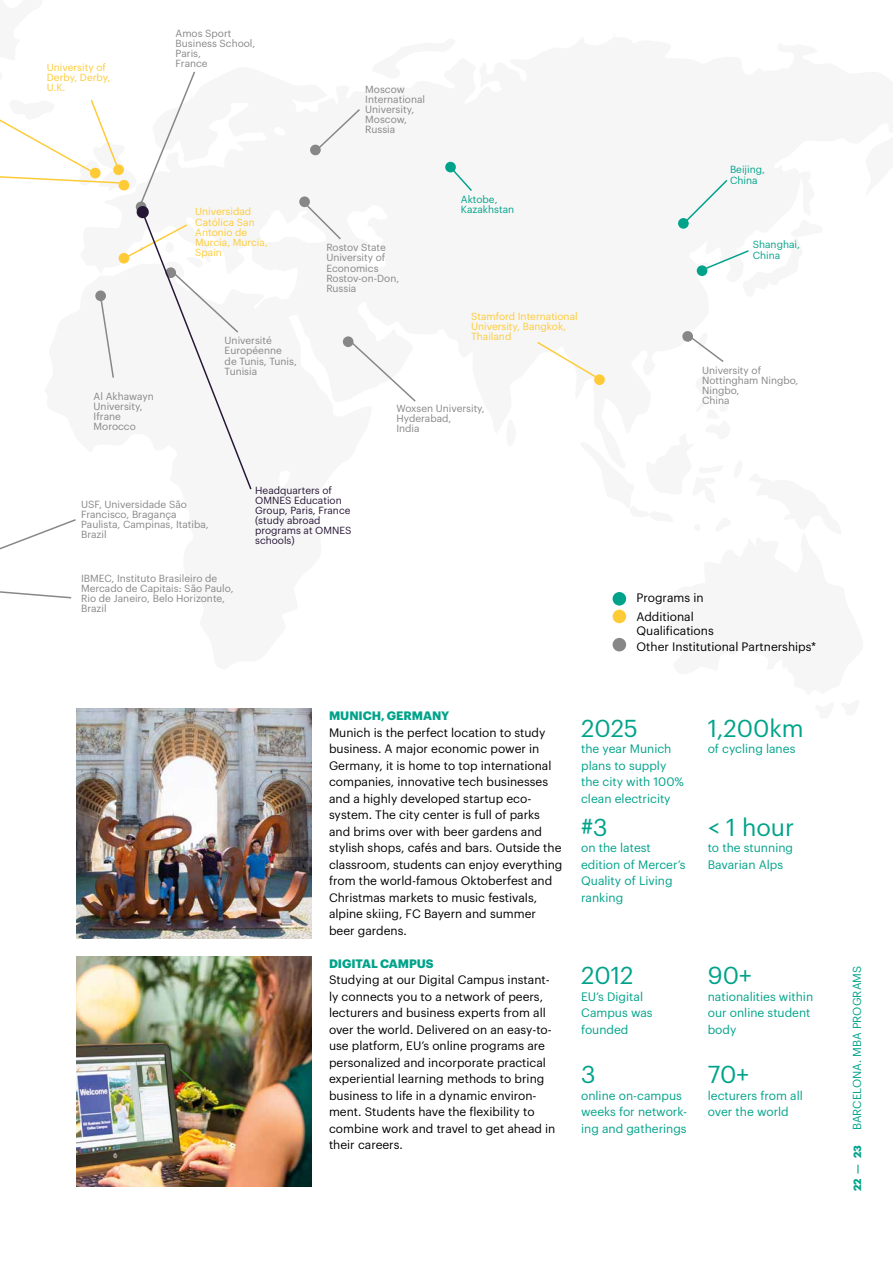
<style>
.page{position:relative;width:893px;height:1263px;background:#fff}
.page>*{position:absolute;margin:0;border:0;box-sizing:border-box;transform-origin:0 0}
.t1{font:24px "Graphik";color:#00a38a}
.t2{font:12px/16.5px "Graphik";color:#000}
.t3{font:12px/16.5px "Graphik";color:#00a38a}
.t4{font:700 12px "Graphik";letter-spacing:-.005em;color:#00a38a}
.t5{font:11.4px "Graphik";color:#00a38a}
.t6{font:700 10.35px "Graphik";color:#00a38a}
.t7{font:10.05px/10.1px "Graphik";color:#878787}
.t8{font:10.05px/10.1px "Graphik";color:#fecb37}
.t9{font:10.05px/10.1px "Graphik";color:#271736}
.t10{font:10.05px/11.6px "Graphik";color:#00a38a}
</style>
<div class="page">
<div style="left:310px;top:145px;width:11px;height:10px;background:#878787;border-radius:50%"></div>
<div style="left:299px;top:196px;width:11px;height:11px;background:#878787;border-radius:50%"></div>
<svg style="left:678px;top:218px;width:11px;height:11px"></svg>
<svg style="left:303px;top:201px;width:38px;height:39px"></svg>
<svg style="left:315px;top:109px;width:45px;height:43px"></svg>
<svg style="left:682px;top:179px;width:67px;height:97px"></svg>
<div style="left:343px;top:336px;width:10px;height:11px;background:#878787;border-radius:50%"></div>
<svg style="left:349px;top:340px;width:67px;height:62px"></svg>
<svg style="left:0;top:519px;width:76px;height:80px"></svg>
<div style="left:445px;top:162px;width:11px;height:10px;background:#00a38a;border-radius:50%"></div>
<svg style="left:448px;top:165px;width:24px;height:26px"></svg>
<svg style="left:0;top:71px;width:252px;height:419px"></svg>
<svg style="left:537px;top:332px;width:187px;height:320px"></svg>
<img style="left:77px;top:956px;width:235px;height:231px">
<img style="left:77px;top:709px;width:235px;height:230px">
<p class="t8" style="left:47px;top:61px;width:65px">University of<br>Derby, Derby,<br>U.K.</p>
<p class="t7" style="left:176px;top:27px;width:81px">Amos Sport<br>Business School,<br>Paris,<br>France</p>
<p class="t7" style="left:94px;top:390px;width:62px">Al Akhawayn<br>University,<br>Ifrane<br>Morocco</p>
<p class="t8" style="left:195px;top:206px;width:74px">Universidad<br>Católica San<br>Antonio de<br>Murcia, Murcia,<br>Spain</p>
<p class="t7" style="left:225px;top:335px;width:74px">Université<br>Européenne<br>de Tunis, Tunis,<br>Tunisia</p>
<p class="t7" style="left:365px;top:83px;width:61px">Moscow<br>International<br>University,<br>Moscow,<br>Russia</p>
<p class="t7" style="left:326px;top:242px;width:74px">Rostov State<br>University of<br>Economics<br>Rostov-on-Don,<br>Russia</p>
<p class="t10" style="left:461px;top:193px;width:55px;line-height:10.1px">Aktobe,<br>Kazakhstan</p>
<p class="t8" style="left:471px;top:311px;width:108px">Stamford International<br>University, Bangkok,<br>Thailand</p>
<p class="t7" style="left:396px;top:402px;width:90px">Woxsen University,<br>Hyderabad,<br>India</p>
<p class="t7" style="left:81px;top:498px;width:129px">USF, Universidade São<br>Francisco, Bragança<br>Paulista, Campinas, Itatiba,<br>Brazil</p>
<p class="t7" style="left:81px;top:572px;width:154px">IBMEC, Instituto Brasileiro de<br>Mercado de Capitais: São Paulo,<br>Rio de Janeiro, Belo Horizonte,<br>Brazil</p>
<p class="t9" style="left:255px;top:484px;width:98px">Headquarters of<br>OMNES Education<br>Group, Paris, France (study abroad programs at OMNES schools)</p>
<p class="t10" style="left:730px;top:163px;width:37px">Beijing,<br>China</p>
<p class="t10" style="left:753px;top:237px;width:49px">Shanghai,<br>China</p>
<p class="t7" style="left:702px;top:364px;width:98px">University of<br>Nottingham Ningbo,<br>Ningbo,<br>China</p>
<p class="t2" style="left:636px;top:587px;width:69px;line-height:19.5px">Programs in<br>Additional</p>
<p class="t2" style="left:636px;top:621px;width:79px">Qualifications</p>
<p class="t2" style="left:636px;top:637px;width:181px">Other Institutional Partnerships*</p>
<p class="t4" style="left:329px;top:706px;width:122px">MUNICH, GERMANY</p>
<p class="t2" style="left:329px;top:723px;width:235px">Munich is the perfect location to study business. A major economic power in Germany, it is home to top international companies, innovative tech businesses and a highly developed startup eco&shy;system. The city center is full of parks and brims over with beer gardens and stylish shops, cafés and bars. Outside the classroom, students can enjoy everything from the world-famous Oktoberfest and Christmas markets to music festivals, alpine skiing, FC Bayern and summer beer gardens.</p>
<h1 class="t1" style="left:581px;top:710px;width:58px">2025</h1>
<p class="t3" style="left:581px;top:739px;width:104px">the year Munich plans to supply the city with 100% clean electricity</p>
<h1 class="t1" style="left:581px;top:809px;width:28px">#3</h1>
<p class="t3" style="left:581px;top:838px;width:106px">on the latest edition of Mercer’s<br>Quality of Living ranking</p>
<p class="t4" style="left:329px;top:954px;width:106px">DIGITAL CAMPUS</p>
<p class="t2" style="left:329px;top:970px;width:228px">Studying at our Digital Campus instant&shy;ly connects you to a network of peers, lecturers and business experts from all over the world. Delivered on an easy-to&shy;use platform, EU’s online programs are personalized and incorporate practical experiential learning methods to bring business to life in a dynamic environ&shy;ment. Students have the flexibility to combine work and travel to get ahead in their careers.</p>
<h1 class="t1" style="left:581px;top:957px;width:54px">2012</h1>
<p class="t3" style="left:581px;top:987px;width:73px">EU’s Digital<br>Campus was founded</p>
<h1 class="t1" style="left:581px;top:1056px;width:16px">3</h1>
<p class="t3" style="left:581px;top:1086px;width:108px">online on-campus weeks for network&shy;ing and gatherings</p>
<h1 class="t1" style="left:708px;top:710px;width:97px">1,200km</h1>
<p class="t3" style="left:708px;top:739px;width:89px">of cycling lanes</p>
<h1 class="t1" style="left:708px;top:809px;width:88px">&lt; 1 hour</h1>
<p class="t3" style="left:708px;top:838px;width:87px">to the stunning<br>Bavarian Alps</p>
<h1 class="t1" style="left:708px;top:957px;width:45px">90+</h1>
<p class="t3" style="left:708px;top:987px;width:107px">nationalities within our online student body</p>
<h1 class="t1" style="left:708px;top:1056px;width:43px">70+</h1>
<p class="t3" style="left:708px;top:1086px;width:97px">lecturers from all over the world</p>
<p class="t5" style="left:848px;top:1130px;width:166px;rotate:-90deg">BARCELONA. MBA PROGRAMS</p>
<p class="t6" style="left:849px;top:1191px;width:47px;rotate:-90deg">22 — 23</p>
</div>
